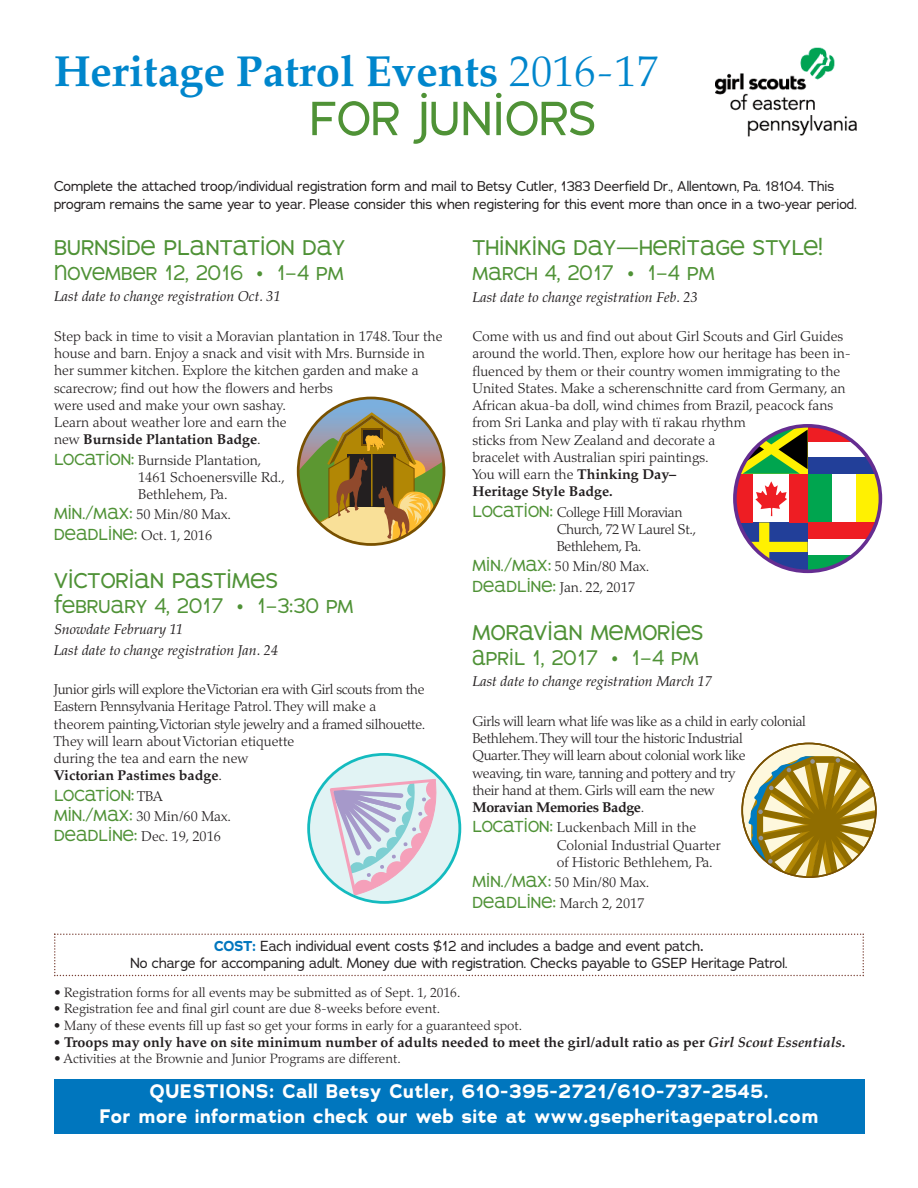
<style>
.page{position:relative;width:918px;height:1188px;background:#fff}
.page>*{position:absolute;margin:0;border:0;box-sizing:border-box;transform-origin:0 0}
.t1{font:54px "Adrianna BS Free";color:#4f9236}
.t2{font:700 43.5px "Palatino";color:#0086cc}
.t3{font:24px "Adrianna BS Free";color:#4f9236}
.t4{font:21px "Adrianna BS Free";color:#4f9236}
.t5{font:700 19.5px/25.5px "Adrianna";letter-spacing:.03em;color:#fff;text-align:center}
.t6{font:18px "Adrianna BS Free";color:#4f9236}
.t7{font:300 14.25px/17.2px "Palatino";color:#231f20}
.t8{font:300 14.25px/17.2px "Palatino";letter-spacing:-.025em;color:#231f20}
.t9{font:italic 14.25px/20.2px "Palatino";color:#231f20}
.t10{font:14.25px/17.2px "Adrianna";color:#231f20;text-align:center}
.t11{font:700 14.25px "Palatino";color:#231f20}
.t12{font:13.8px/17.2px "Adrianna";color:#231f20}
.t13{font:300 13.5px "Palatino";color:#231f20}
.s1{font-weight:300}
.s2{font-weight:700}
.s3{font-family:"Adrianna BS Free";font-weight:400;font-size:18px;color:#4f9236}
.s4{font-family:"Palatino";font-weight:300;font-size:14.25px;color:#231f20}
.s5{font-weight:700;color:#0076be}
.s6{font-weight:600}
.s7{font-weight:300;font-size:13.5px}
.s8{font-style:italic}
</style>
<div class="page">
<img style="left:716px;top:47px;width:141px;height:89px">
<svg style="left:54px;top:934px;width:810px;height:42px"></svg>
<div style="left:54px;top:1080px;width:810px;height:54px;background:#0076be"></div>
<svg style="left:297px;top:397px;width:148px;height:149px"></svg>
<svg style="left:733px;top:424px;width:150px;height:150px"></svg>
<svg style="left:307px;top:753px;width:154px;height:151px"></svg>
<svg style="left:741px;top:743px;width:136px;height:135px"></svg>
<h2 class="t2" style="left:54px;top:45px;width:605px">Heritage Patrol Events <span class="s1">2016-17</span></h2>
<h1 class="t1" style="left:310px;top:81px;width:288px">for juniors</h1>
<p class="t12" style="left:54px;top:179px;width:804px">Complete the attached troop/individual registration form and mail to Betsy Cutler, 1383 Deerfield Dr., Allentown, Pa. 18104. This program remains the same year to year. Please consider this when registering for this event more than once in a two-year period.</p>
<h3 class="t3" style="left:54px;top:231px;width:293px">burnside plantation day</h3>
<h3 class="t4" style="left:54px;top:258px;width:291px">November 12, 2016 • 1–4 pm</h3>
<p class="t9" style="left:54px;top:286px;width:228px">Last date to change registration Oct. 31</p>
<p class="t7" style="left:54px;top:329px;width:390px">Step back in time to visit a Moravian plantation in 1748.Tour the house and barn. Enjoy a snack and visit with Mrs. Burnside in her summer kitchen. Explore the kitchen garden and make a scarecrow; find out how the flowers and herbs<br>were used and make your own sashay.<br>Learn about weather lore and earn the<br>new <span class="s2">Burnside Plantation Badge</span>.</p>
<p class="t7" style="left:138px;top:453px;width:148px;text-indent:-84px"><span class="s3">location:</span> Burnside Plantation,<br>1461 Schoenersville Rd.,<br>Bethlehem, Pa.</p>
<p class="t7" style="left:54px;top:506px;width:179px;line-height:20.2px"><span class="s3">min./max:</span> 50 Min/80 Max. <span class="s3">deadline:</span> Oct. 1, 2016</p>
<h3 class="t3" style="left:54px;top:564px;width:226px">victorian pastimes</h3>
<h3 class="t4" style="left:54px;top:591px;width:301px">February 4, 2017 • 1–3:30 pm</h3>
<p class="t9" style="left:54px;top:619px;width:226px">Snowdate February 11<br>Last date to change registration Jan. 24</p>
<p class="t8" style="left:54px;top:682px;width:373px">Junior girls will explore theVictorian era with Girl scouts from the Eastern Pennsylvania Heritage Patrol.They will make a theorem painting,Victorian style jewelry and a framed silhouette.<br>They will learn aboutVictorian etiquette<br>during the tea and earn the new<br><span class="s2">Victorian Pastimes badge</span>.</p>
<p class="t6" style="left:54px;top:782px;width:110px">location: <span class="s4">TBA</span></p>
<p class="t7" style="left:54px;top:808px;width:179px;line-height:20.2px"><span class="s3">min./max:</span> 30 Min/60 Max. <span class="s3">deadline:</span> Dec. 19, 2016</p>
<h3 class="t3" style="left:472px;top:231px;width:352px">thinking day—heritage style!</h3>
<h3 class="t4" style="left:472px;top:259px;width:244px">march 4, 2017 • 1–4 pm</h3>
<p class="t9" style="left:472px;top:287px;width:227px">Last date to change registration Feb. 23</p>
<p class="t7" style="left:473px;top:329px;width:380px">Come with us and find out about Girl Scouts and Girl Guides around the world.Then, explore how our heritage has been in&shy;fluenced by them or their country women immigrating to the United States. Make a scherenschnitte card from Germany, an African akua-ba doll, wind chimes from Brazil, peacock fans from Sri Lanka and play with tï rakau rhythm<br>sticks from New Zealand and decorate a<br>bracelet with Australian spiri paintings.<br>You will earn the <span class="s2">Thinking Day–<br>Heritage Style Badge.</span></p>
<p class="t8" style="left:557px;top:505px;width:141px;text-indent:-84px"><span class="s3">location:</span> College Hill Moravian<br>Church, 72 W Laurel St.,<br>Bethlehem, Pa.</p>
<p class="t7" style="left:472px;top:558px;width:179px;line-height:20.2px"><span class="s3">min./max:</span> 50 Min/80 Max. <span class="s3">deadline:</span> Jan. 22, 2017</p>
<h3 class="t3" style="left:472px;top:616px;width:233px">moravian memories</h3>
<h3 class="t4" style="left:472px;top:644px;width:228px">April 1, 2017 • 1–4 pm</h3>
<p class="t9" style="left:472px;top:671px;width:241px">Last date to change registration March 17</p>
<p class="t8" style="left:472px;top:714px;width:335px">Girls will learn what life was like as a child in early colonial Bethlehem.They will tour the historic Industrial Quarter.They will learn about colonial work like<br>weaving, tin ware, tanning and pottery and try<br>their hand at them. Girls will earn the new<br><span class="s2">Moravian Memories Badge</span>.</p>
<p class="t7" style="left:557px;top:821px;width:166px;text-indent:-84px"><span class="s3">location:</span> Luckenbach Mill in the<br>Colonial Industrial Quarter of Historic Bethlehem, Pa.</p>
<p class="t7" style="left:472px;top:874px;width:179px;line-height:20.2px"><span class="s3">min./max:</span> 50 Min/80 Max. <span class="s3">deadline:</span> March 2, 2017</p>
<p class="t10" style="left:130px;top:939px;width:659px"><span class="s5">COST:</span> Each individual event costs $12 and includes a badge and event patch<span class="s6">.<br></span>No charge for accompaning adult. Money due with registration. Checks payable to GSEP Heritage Patrol.</p>
<p class="t13" style="left:54px;top:987px;width:408px">• Registration forms for all events may be submitted as of Sept. 1, 2016.</p>
<p class="t13" style="left:54px;top:1004px;width:388px">• Registration fee and final girl count are due 8-weeks before event.</p>
<p class="t13" style="left:54px;top:1020px;width:470px">• Many of these events fill up fast so get your forms in early for a guaranteed spot.</p>
<p class="t11" style="left:54px;top:1033px;width:793px"><span class="s7">•</span> Troops may only have on site minimum number of adults needed to meet the girl/adult ratio as per <span class="s8">Girl Scout Essentials</span>.</p>
<p class="t13" style="left:54px;top:1053px;width:348px">• Activities at the Brownie and Junior Programs are different.</p>
<h3 class="t5" style="left:100px;top:1080px;width:720px">QUESTIONS: Call Betsy Cutler, 610-395-2721/610-737-2545.<br>For more information check our web site at www.gsepheritagepatrol.com</h3>
</div>
